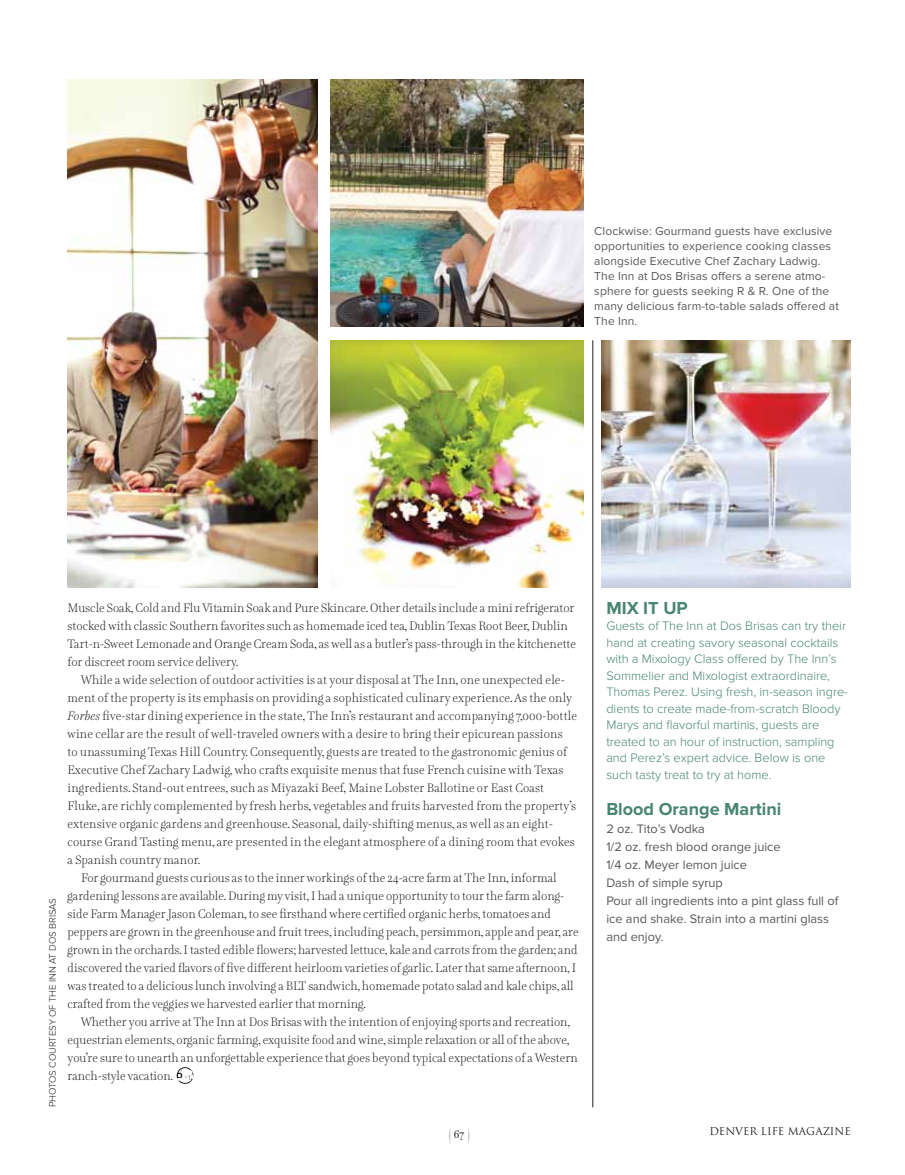
<style>
.page{position:relative;width:905px;height:1175px;background:#fff}
.page>*{position:absolute;margin:0;border:0;box-sizing:border-box;transform-origin:0 0}
.t1{font:700 18px "Proxima Nova";color:#48866f}
.t2{font:300 13.5px/18px "Lavigne Display";color:#231f20}
.t3{font:300 12.75px/16.5px "Proxima Nova";color:#48866f}
.t4{font:12.75px/18px "Proxima Nova";color:#58595b}
.t5{font:12px/15px "Proxima Nova";letter-spacing:.01em;color:#58595b}
.t6{font:12px "Lavigne Display";color:#231f20}
.t7{font:10.5px "Trajan";color:#231f20}
.t8{font:300 9.75px "Proxima Nova";letter-spacing:-.01em;color:#231f20}
.s1{font-style:italic}
</style>
<div class="page">
<div style="left:177px;top:1067px;width:16px;height:16px;border:1px solid #231f20;border-radius:50%"></div>
<svg style="left:177px;top:1070px;width:16px;height:10px"></svg>
<img style="left:602px;top:340px;width:248px;height:247px">
<img style="left:68px;top:80px;width:249px;height:507px">
<img style="left:331px;top:340px;width:252px;height:247px">
<img style="left:331px;top:80px;width:252px;height:246px">
<hr style="left:592px;top:340px;width:1px;height:767px;background:#231f20">
<p class="t5" style="left:594px;top:224px;width:246px">Clockwise: Gourmand guests have exclusive opportunities to experience cooking classes alongside Executive Chef Zachary Ladwig.<br>The Inn at Dos Brisas offers a serene atmo&shy;sphere for guests seeking R &amp; R. One of the many delicious farm-to-table salads offered at The Inn.</p>
<p class="t8" style="left:47px;top:1107px;width:211px;rotate:-90deg">Photos courtesy of the inn at Dos brisas</p>
<p class="t2" style="left:68px;top:599px;width:510px">Muscle Soak, Cold and Flu Vitamin Soak and Pure Skincare. Other details include a mini refrigerator stocked with classic Southern favorites such as homemade iced tea, Dublin Texas Root Beer, Dublin Tart-n-Sweet Lemonade and Orange Cream Soda, as well as a butler’s pass-through in the kitchenette for discreet room service delivery.</p>
<p class="t2" style="left:81px;top:671px;width:485px">While a wide selection of outdoor activities is at your disposal at The Inn, one unexpected ele-</p>
<p class="t2" style="left:68px;top:689px;width:506px">ment of the property is its emphasis on providing a sophisticated culinary experience. As the only</p>
<p class="t2" style="left:68px;top:707px;width:511px"><span class="s1">Forbes</span> five-star dining experience in the state, The Inn’s restaurant and accompanying 7,000-bottle</p>
<p class="t2" style="left:68px;top:725px;width:496px">wine cellar are the result of well-traveled owners with a desire to bring their epicurean passions</p>
<p class="t2" style="left:68px;top:743px;width:501px">to unassuming Texas Hill Country. Consequently, guests are treated to the gastronomic genius of</p>
<p class="t2" style="left:68px;top:761px;width:497px">Executive Chef Zachary Ladwig, who crafts exquisite menus that fuse French cuisine with Texas</p>
<p class="t2" style="left:68px;top:779px;width:478px">ingredients. Stand-out entrees, such as Miyazaki Beef, Maine Lobster Ballotine or East Coast</p>
<p class="t2" style="left:68px;top:797px;width:510px">Fluke, are richly complemented by fresh herbs, vegetables and fruits harvested from the property’s</p>
<p class="t2" style="left:68px;top:815px;width:487px">extensive organic gardens and greenhouse. Seasonal, daily-shifting menus, as well as an eight-</p>
<p class="t2" style="left:68px;top:833px;width:509px">course Grand Tasting menu, are presented in the elegant atmosphere of a dining room that evokes</p>
<p class="t2" style="left:68px;top:851px;width:134px">a Spanish country manor.</p>
<p class="t2" style="left:81px;top:869px;width:477px">For gourmand guests curious as to the inner workings of the 24-acre farm at The Inn, informal</p>
<p class="t2" style="left:68px;top:887px;width:498px">gardening lessons are available. During my visit, I had a unique opportunity to tour the farm along-</p>
<p class="t2" style="left:68px;top:905px;width:485px">side Farm Manager Jason Coleman, to see firsthand where certified organic herbs, tomatoes and</p>
<p class="t2" style="left:68px;top:923px;width:512px">peppers are grown in the greenhouse and fruit trees, including peach, persimmon, apple and pear, are</p>
<p class="t2" style="left:68px;top:941px;width:512px">grown in the orchards. I tasted edible flowers; harvested lettuce, kale and carrots from the garden; and</p>
<p class="t2" style="left:68px;top:959px;width:510px">discovered the varied flavors of five different heirloom varieties of garlic. Later that same afternoon, I</p>
<p class="t2" style="left:68px;top:977px;width:508px">was treated to a delicious lunch involving a BLT sandwich, homemade potato salad and kale chips, all</p>
<p class="t2" style="left:68px;top:995px;width:299px">crafted from the veggies we harvested earlier that morning.</p>
<p class="t2" style="left:81px;top:1013px;width:490px">Whether you arrive at The Inn at Dos Brisas with the intention of enjoying sports and recreation,</p>
<p class="t2" style="left:68px;top:1031px;width:503px">equestrian elements, organic farming, exquisite food and wine, simple relaxation or all of the above,</p>
<p class="t2" style="left:68px;top:1049px;width:512px">you’re sure to unearth an unforgettable experience that goes beyond typical expectations of a Western</p>
<p class="t2" style="left:68px;top:1067px;width:107px">ranch-style vacation.</p>
<h1 class="t1" style="left:606px;top:597px;width:83px">Mix It Up</h1>
<p class="t3" style="left:606px;top:618px;width:243px">Guests of The I nn at Dos Brisas can try their hand at creating savory seasonal cocktails with a Mixology Class offered by The I nn’s Sommelier and Mixologist extraordinaire, Thomas Perez. Using fresh, in-season ingre&shy;dients to create made-from-scratch Bloody Marys and flavorful martinis, guests are treated to an hour of instruction, sampling and Perez’s expert advice. Below is one such tasty treat to try at home.</p>
<h1 class="t1" style="left:606px;top:798px;width:177px">Blood Orange Martini</h1>
<p class="t4" style="left:606px;top:820px;width:233px">2 oz. Tito’s Vodka<br>1/2 oz. fresh blood orange juice<br>1/4 oz. Meyer lemon juice<br>Dash of simple syrup<br>Pour all ingredients into a pint glass full of ice and shake. Strain into a martini glass and enjoy.</p>
<p class="t6" style="left:454px;top:1127px;width:12px">67</p>
<p class="t7" style="left:709px;top:1125px;width:143px">DENVER LIFE MAGAZINE</p>
</div>
